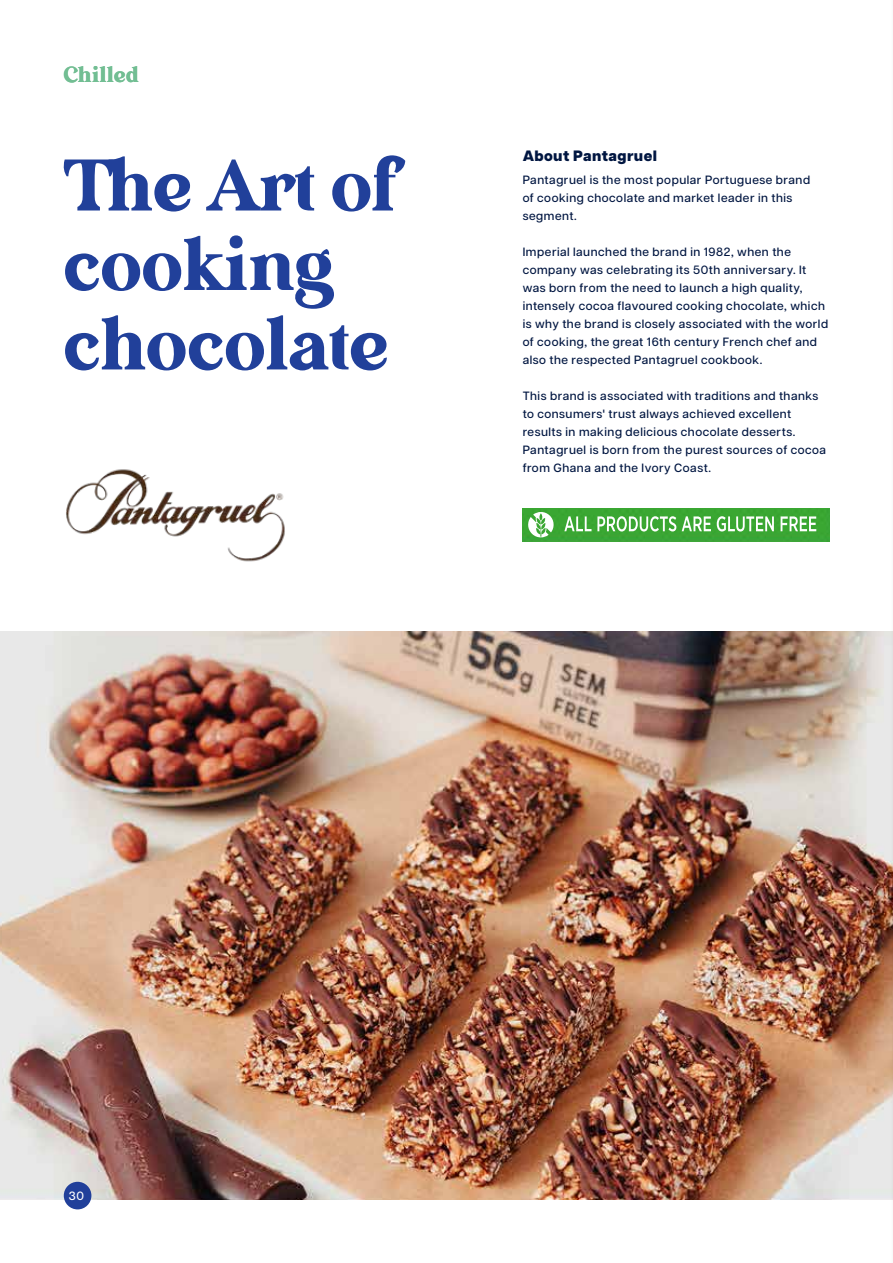
<style>
.page{position:relative;width:893px;height:1263px;background:#fff}
.page>*{position:absolute;margin:0;border:0;box-sizing:border-box;transform-origin:0 0}
.t1{font:102px/79.5px "Gentlemen";color:#21409a}
.t2{font:30px "Gentlemen";letter-spacing:.005em;color:#72be93}
.t3{font:800 15px "Articulat CF";letter-spacing:.025em;color:#001641}
.t4{font:500 12px/18px "Articulat CF";letter-spacing:.045em;color:#001641}
.t5{font:500 12px "Articulat CF";color:#fff}
</style>
<div class="page">
<img style="left:0;top:631px;width:890px;height:568px">
<img style="left:66px;top:469px;width:219px;height:93px">
<div style="left:523px;top:508px;width:306px;height:33px;background:#3aa633"></div>
<svg style="left:564px;top:516px;width:27px;height:15px"></svg>
<svg style="left:597px;top:516px;width:79px;height:15px"></svg>
<svg style="left:682px;top:516px;width:29px;height:15px"></svg>
<svg style="left:717px;top:516px;width:57px;height:15px"></svg>
<svg style="left:781px;top:516px;width:35px;height:15px"></svg>
<svg style="left:527px;top:511px;width:28px;height:28px"></svg>
<hr style="left:890px;top:0;width:3px;height:1263px;background:#f1f1f2">
<div style="left:64px;top:1182px;width:27px;height:27px;background:#21409a;border-radius:50%"></div>
<h2 class="t2" style="left:64px;top:63px;width:77px">Chilled</h2>
<h1 class="t1" style="left:64px;top:153px;width:333px">The Art of cooking chocolate</h1>
<p class="t3" style="left:523px;top:147px;width:136px">About Pantagruel</p>
<p class="t4" style="left:523px;top:171px;width:289px">Pantagruel is the most popular Portuguese brand of cooking chocolate and market leader in this segment.</p>
<p class="t4" style="left:523px;top:243px;width:307px">Imperial launched the brand in 1982, when the company was celebrating its 50th anniversary. It was born from the need to launch a high quality, intensely cocoa flavoured cooking chocolate, which is why the brand is closely associated with the world of cooking, the great 16th century French chef and also the respected Pantagruel cookbook.</p>
<p class="t4" style="left:523px;top:387px;width:305px">This brand is associated with traditions and thanks to consumers' trust always achieved excellent results in making delicious chocolate desserts.<br>Pantagruel is born from the purest sources of cocoa from Ghana and the Ivory Coast.</p>
<p class="t5" style="left:69px;top:1189px;width:17px">30</p>
</div>
